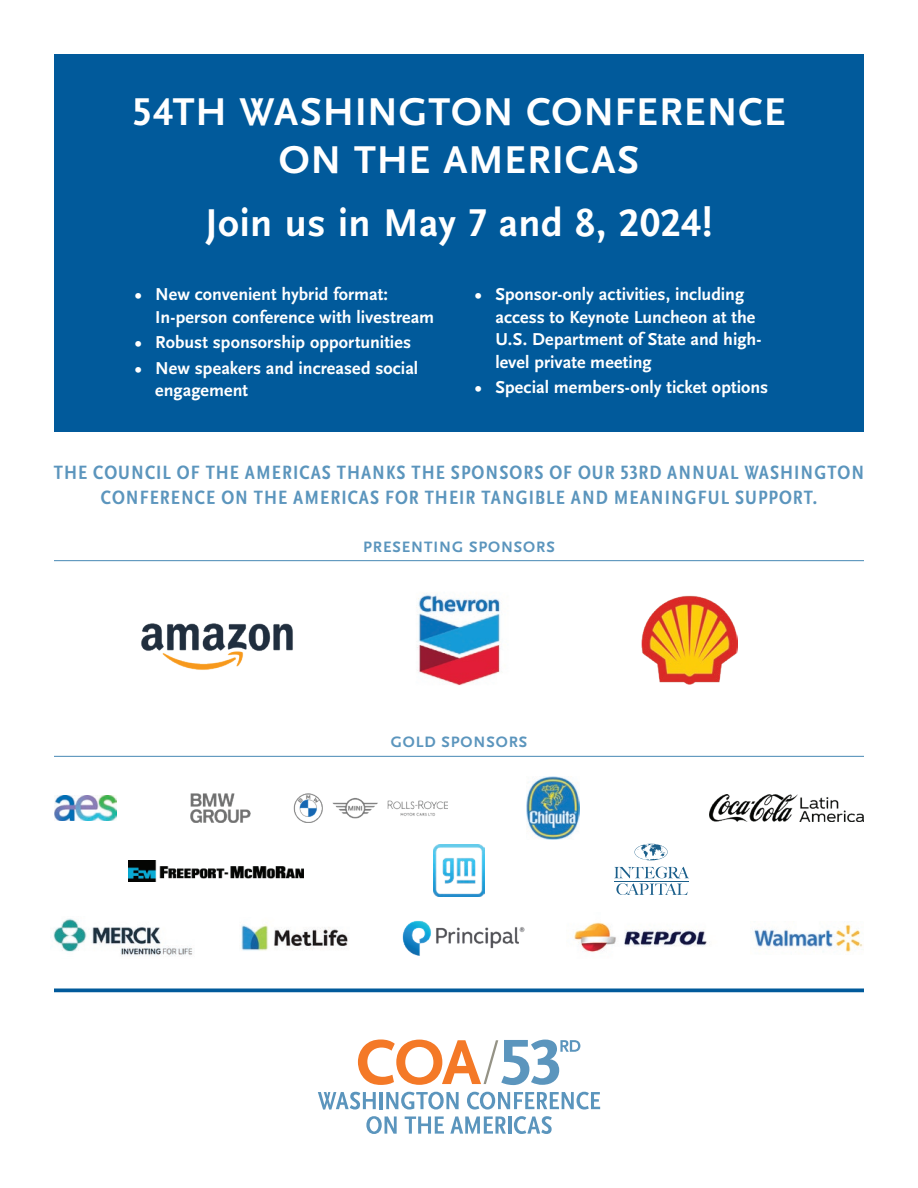
<style>
.page{position:relative;width:918px;height:1188px;background:#fff}
.page>*{position:absolute;margin:0;border:0;box-sizing:border-box;transform-origin:0 0}
.t1{font:700 40.5px/48px "Scala Sans Pro";letter-spacing:.015em;color:#fff;text-align:center}
.t2{font:700 condensed 20.25px/25.5px "Scala Sans Gee Pro";letter-spacing:.05em;color:#5b95bd;text-align:center}
.t3{font:700 18px/22.5px "Scala Sans Pro";color:#fff}
.t4{font:700 15.75px "Scala Sans Pro";letter-spacing:.06em;color:#5b95bd}
</style>
<div class="page">
<div style="left:54px;top:54px;width:810px;height:378px;background:#015a9b"></div>
<hr style="left:54px;top:756px;width:810px;height:1px;background:#5b95bd">
<hr style="left:54px;top:560px;width:810px;height:1px;background:#5b95bd">
<svg style="left:54px;top:988px;width:810px;height:4px;background:#206ea7"></svg>
<svg style="left:318px;top:1092px;width:58px;height:18px"></svg>
<hr style="left:379px;top:1092px;width:4px;height:17px;background:#5b95bd">
<svg style="left:386px;top:1092px;width:73px;height:18px"></svg>
<svg style="left:467px;top:1092px;width:133px;height:18px"></svg>
<svg style="left:366px;top:1116px;width:31px;height:18px"></svg>
<svg style="left:405px;top:1116px;width:39px;height:18px"></svg>
<svg style="left:450px;top:1116px;width:56px;height:18px"></svg>
<hr style="left:508px;top:1116px;width:3px;height:18px;background:#5b95bd">
<svg style="left:514px;top:1116px;width:38px;height:18px"></svg>
<svg style="left:358px;top:1040px;width:222px;height:45px"></svg>
<img style="left:417px;top:594px;width:84px;height:92px">
<img style="left:642px;top:595px;width:96px;height:89px">
<img style="left:54px;top:796px;width:62px;height:25px">
<img style="left:191px;top:793px;width:256px;height:30px">
<img style="left:527px;top:776px;width:52px;height:64px">
<img style="left:709px;top:794px;width:155px;height:28px">
<img style="left:128px;top:860px;width:176px;height:21px">
<img style="left:433px;top:845px;width:52px;height:52px">
<svg style="left:634px;top:844px;width:34px;height:16px"></svg>
<svg style="left:614px;top:867px;width:75px;height:28px"></svg>
<img style="left:53px;top:918px;width:140px;height:38px">
<img style="left:241px;top:924px;width:107px;height:27px">
<img style="left:402px;top:920px;width:123px;height:36px">
<img style="left:574px;top:922px;width:133px;height:30px">
<img style="left:753px;top:924px;width:110px;height:28px">
<img style="left:141px;top:623px;width:152px;height:47px">
<h1 class="t1" style="left:132px;top:86px;width:655px">54TH WASHINGTON CONFERENCE<br>ON THE AMERICAS</h1>
<h1 class="t1" style="left:205px;top:197px;width:508px">Join us in May 7 and 8, 2024!</h1>
<p class="t3" style="left:155px;top:282px;width:280px;text-indent:-20px">• New convenient hybrid format:<br>In-person conference with livestream</p>
<p class="t3" style="left:135px;top:330px;width:278px">• Robust sponsorship opportunities</p>
<p class="t3" style="left:155px;top:356px;width:265px;text-indent:-20px">• New speakers and increased social engagement</p>
<p class="t3" style="left:495px;top:282px;width:268px;text-indent:-20px">• Sponsor-only activities, including access to Keynote Luncheon at the<br>U.S. Department of State and high&shy;level private meeting</p>
<p class="t3" style="left:475px;top:375px;width:295px">• Special members-only ticket options</p>
<p class="t2" style="left:54px;top:459px;width:812px">THE COUNCIL OF THE AMERICAS THANKS THE SPONSORS OF OUR 53RD ANNUAL WASHINGTON<br>CONFERENCE ON THE AMERICAS FOR THEIR TANGIBLE AND MEANINGFUL SUPPORT.</p>
<p class="t4" style="left:363px;top:536px;width:193px">PRESENTING SPONSORS</p>
<p class="t4" style="left:391px;top:731px;width:138px">GOLD SPONSORS</p>
</div>
